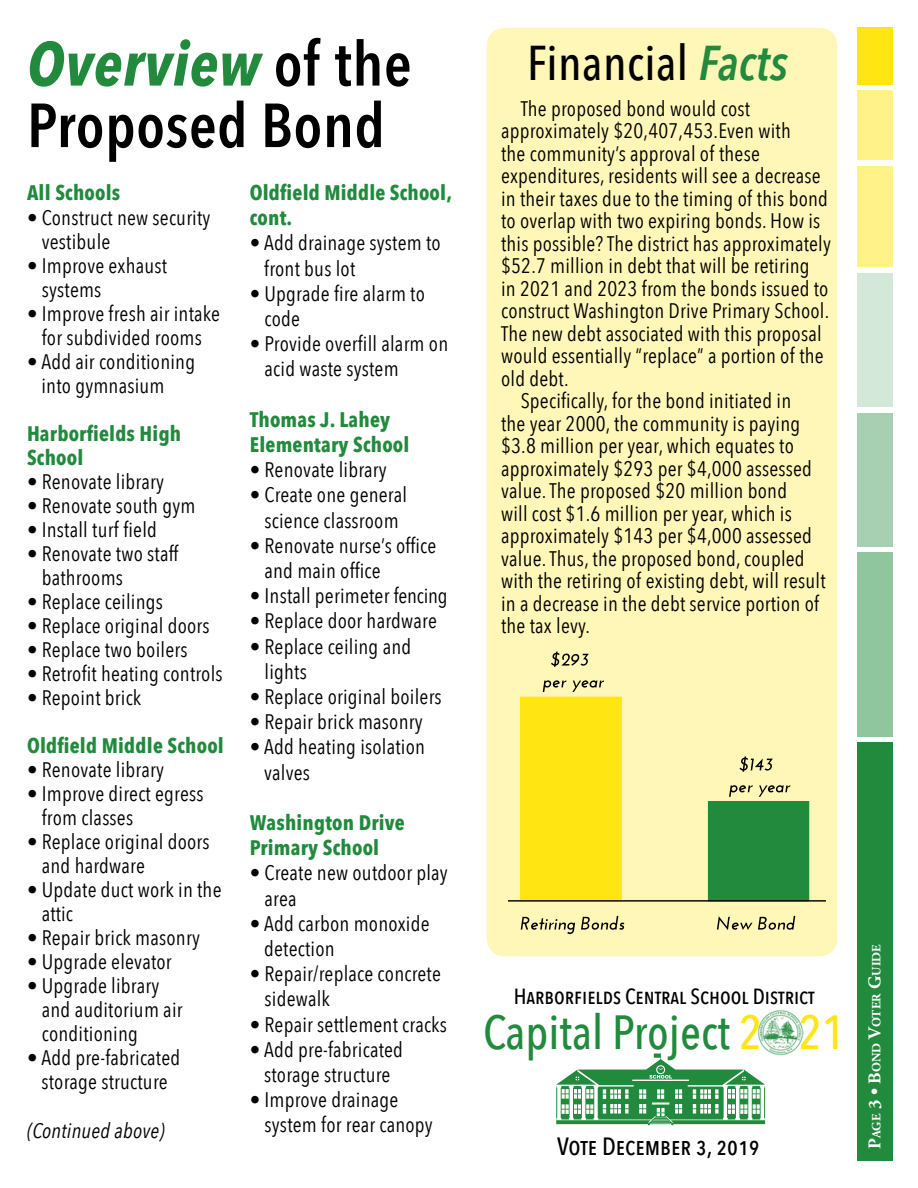
<style>
.page{position:relative;width:918px;height:1188px;background:#fff}
.page>*{position:absolute;margin:0;border:0;box-sizing:border-box;transform-origin:0 0}
.t1{font:italic 700 61.5px "Avenir Next Condensed";letter-spacing:.01em;color:#218a3d}
.t2{font:600 61.5px "Avenir Next Condensed";letter-spacing:.01em;color:#000}
.t3{font:500 48.75px "Avenir Next Condensed";letter-spacing:.01em;color:#000}
.t4{font:500 47.85px "Avenir Next Condensed";color:#218a3d}
.t5{font:500 24.9px "Avenir Next Condensed";color:#000}
.t6{font:500 21.9px "Avenir Next Condensed";color:#000}
.t7{font:21px/25.2px "Avenir Next Condensed";letter-spacing:.01em;color:#000}
.t8{font:700 21px/25.2px "Avenir Next Condensed";letter-spacing:.01em;color:#218a3d}
.t9{font:italic 21px "Avenir Next Condensed";letter-spacing:.01em;color:#000}
.t10{font:700 12.6px "Adobe Garamond";color:#fff}
.s1{font-weight:600;font-style:normal;color:#000}
.s2{font-weight:600;font-style:italic;color:#218a3d}
.s3{color:#ffe512}
.s4{font-size:18px}
</style>
<div class="page">
<img style="left:758px;top:1010px;width:46px;height:45px">
<div style="left:487px;top:28px;width:350px;height:928px;background:#fff7b8;border-radius:18px"></div>
<div style="left:858px;top:743px;width:35px;height:418px;background:#218a3d"></div>
<div style="left:858px;top:553px;width:35px;height:184px;background:#90c59e"></div>
<div style="left:858px;top:413px;width:35px;height:134px;background:#a6d0b1"></div>
<div style="left:858px;top:273px;width:35px;height:134px;background:#d3e8d8"></div>
<div style="left:858px;top:166px;width:35px;height:101px;background:#fff288"></div>
<div style="left:858px;top:91px;width:35px;height:69px;background:#fff288"></div>
<div style="left:858px;top:27px;width:35px;height:57px;background:#ffe512"></div>
<div style="left:708px;top:802px;width:101px;height:99px;background:#218a3d"></div>
<div style="left:708px;top:801px;width:101px;height:100px;border:1px solid #218a3d"></div>
<div style="left:521px;top:697px;width:100px;height:204px;background:#ffe512"></div>
<div style="left:520px;top:697px;width:102px;height:205px;border:2px solid #ffe512"></div>
<svg style="left:551px;top:652px;width:38px;height:15px"></svg>
<svg style="left:543px;top:680px;width:23px;height:12px"></svg>
<svg style="left:572px;top:680px;width:32px;height:12px"></svg>
<svg style="left:740px;top:757px;width:33px;height:15px"></svg>
<svg style="left:729px;top:785px;width:24px;height:12px"></svg>
<svg style="left:759px;top:785px;width:31px;height:12px"></svg>
<svg style="left:717px;top:916px;width:35px;height:14px"></svg>
<svg style="left:758px;top:916px;width:37px;height:14px"></svg>
<svg style="left:521px;top:917px;width:54px;height:17px"></svg>
<svg style="left:581px;top:916px;width:43px;height:14px"></svg>
<hr style="left:509px;top:900px;width:316px;height:2px;background:#000">
<svg style="left:556px;top:1053px;width:209px;height:72px"></svg>
<h1 class="t1" style="left:27px;top:26px;width:386px">Overview <span class="s1">of the</span></h1>
<h2 class="t3" style="left:527px;top:34px;width:262px">Financial <span class="s2">Facts</span></h2>
<h1 class="t2" style="left:27px;top:72px;width:360px">Proposed Bond</h1>
<p class="t7" style="left:521px;top:95px;width:231px">The proposed bond would cost</p>
<p class="t7" style="left:501px;top:118px;width:291px">approximately $20,407,453.Even with</p>
<p class="t7" style="left:501px;top:140px;width:260px">the community’s approval of these</p>
<p class="t7" style="left:501px;top:163px;width:321px">expenditures, residents will see a decrease</p>
<p class="t7" style="left:501px;top:185px;width:328px">in their taxes due to the timing of this bond</p>
<p class="t7" style="left:501px;top:207px;width:321px">to overlap with two expiring bonds. How is</p>
<p class="t7" style="left:501px;top:230px;width:331px">this possible? The district has approximately</p>
<p class="t7" style="left:501px;top:252px;width:310px">$52.7 million in debt that will be retiring</p>
<p class="t7" style="left:501px;top:275px;width:329px">in 2021 and 2023 from the bonds issued to</p>
<p class="t7" style="left:501px;top:297px;width:330px">construct Washington Drive Primary School.</p>
<p class="t7" style="left:501px;top:320px;width:322px">The new debt associated with this proposal</p>
<p class="t7" style="left:501px;top:342px;width:324px">would essentially “replace” a portion of the</p>
<p class="t7" style="left:501px;top:365px;width:69px">old debt.</p>
<p class="t7" style="left:521px;top:387px;width:272px">Specifically, for the bond initiated in</p>
<p class="t7" style="left:501px;top:410px;width:301px">the year 2000, the community is paying</p>
<p class="t7" style="left:501px;top:432px;width:294px">$3.8 million per year, which equates to</p>
<p class="t7" style="left:501px;top:455px;width:312px">approximately $293 per $4,000 assessed</p>
<p class="t7" style="left:501px;top:477px;width:288px">value. The proposed $20 million bond</p>
<p class="t7" style="left:501px;top:500px;width:292px">will cost $1.6 million per year, which is</p>
<p class="t7" style="left:501px;top:522px;width:312px">approximately $143 per $4,000 assessed</p>
<p class="t7" style="left:501px;top:545px;width:305px">value. Thus, the proposed bond, coupled</p>
<p class="t7" style="left:501px;top:567px;width:326px">with the retiring of existing debt, will result</p>
<p class="t7" style="left:501px;top:590px;width:320px">in a decrease in the debt service portion of</p>
<p class="t7" style="left:501px;top:612px;width:90px">the tax levy.</p>
<p class="t8" style="left:250px;top:180px;width:204px">Oldfield Middle School, cont.</p>
<p class="t7" style="left:264px;top:230px;width:178px;text-indent:-14px">• Add drainage system to front bus lot</p>
<p class="t7" style="left:265px;top:280px;width:162px;text-indent:-15px">• Upgrade fire alarm to code</p>
<p class="t7" style="left:265px;top:330px;width:185px;text-indent:-15px">• Provide overfill alarm on acid waste system</p>
<p class="t8" style="left:250px;top:407px;width:161px">Thomas J. Lahey<br>Elementary School</p>
<p class="t7" style="left:250px;top:456px;width:138px">• Renovate library</p>
<p class="t7" style="left:250px;top:482px;width:159px;text-align:center">• Create one general science classroom</p>
<p class="t7" style="left:265px;top:532px;width:173px;text-indent:-15px">• Renovate nurse’s office and main office</p>
<p class="t7" style="left:250px;top:582px;width:199px">• Install perimeter fencing</p>
<p class="t7" style="left:250px;top:608px;width:189px">• Replace door hardware</p>
<p class="t7" style="left:265px;top:633px;width:148px;text-indent:-15px">• Replace ceiling and lights</p>
<p class="t7" style="left:250px;top:683px;width:194px">• Replace original boilers</p>
<p class="t7" style="left:250px;top:708px;width:174px">• Repair brick masonry</p>
<p class="t7" style="left:264px;top:734px;width:162px;text-indent:-14px">• Add heating isolation valves</p>
<p class="t8" style="left:250px;top:810px;width:157px">Washington Drive<br>Primary School</p>
<p class="t7" style="left:265px;top:860px;width:185px;text-indent:-15px">• Create new outdoor play area</p>
<p class="t7" style="left:264px;top:910px;width:167px;text-indent:-14px">• Add carbon monoxide detection</p>
<p class="t7" style="left:265px;top:960px;width:178px;text-indent:-15px">• Repair/replace concrete sidewalk</p>
<p class="t7" style="left:250px;top:1011px;width:199px">• Repair settlement cracks</p>
<p class="t7" style="left:250px;top:1036px;width:155px;text-align:center">• Add pre-fabricated storage structure</p>
<p class="t7" style="left:265px;top:1086px;width:170px;text-indent:-15px">• Improve drainage system for rear canopy</p>
<p class="t8" style="left:27px;top:180px;width:95px">All Schools</p>
<p class="t7" style="left:42px;top:204px;width:170px;line-height:24px;text-indent:-15px">• Construct new security vestibule</p>
<p class="t7" style="left:42px;top:252px;width:127px;line-height:24px;text-indent:-15px">• Improve exhaust systems</p>
<p class="t7" style="left:27px;top:300px;width:195px;line-height:24px;text-align:center">• Improve fresh air intake for subdivided rooms</p>
<p class="t7" style="left:41px;top:348px;width:155px;line-height:24px;text-indent:-14px">• Add air conditioning into gymnasium</p>
<p class="t8" style="left:27px;top:421px;width:156px;line-height:24px">Harborfields High<br>School</p>
<p class="t7" style="left:27px;top:468px;width:138px">• Renovate library</p>
<p class="t7" style="left:27px;top:492px;width:170px">• Renovate south gym</p>
<p class="t7" style="left:27px;top:516px;width:132px">• Install turf field</p>
<p class="t7" style="left:42px;top:540px;width:138px;line-height:24px;text-indent:-15px">• Renovate two staff bathrooms</p>
<p class="t7" style="left:27px;top:588px;width:138px">• Replace ceilings</p>
<p class="t7" style="left:27px;top:612px;width:184px">• Replace original doors</p>
<p class="t7" style="left:27px;top:636px;width:162px">• Replace two boilers</p>
<p class="t7" style="left:27px;top:660px;width:197px">• Retrofit heating controls</p>
<p class="t7" style="left:27px;top:684px;width:116px">• Repoint brick</p>
<p class="t8" style="left:27px;top:733px;width:198px">Oldfield Middle School</p>
<p class="t7" style="left:27px;top:756px;width:138px">• Renovate library</p>
<p class="t7" style="left:42px;top:780px;width:163px;line-height:24px;text-indent:-15px">• Improve direct egress from classes</p>
<p class="t7" style="left:42px;top:828px;width:169px;line-height:24px;text-indent:-15px">• Replace original doors and hardware</p>
<p class="t7" style="left:42px;top:876px;width:181px;line-height:24px;text-indent:-15px">• Update duct work in the attic</p>
<p class="t7" style="left:27px;top:924px;width:174px">• Repair brick masonry</p>
<p class="t7" style="left:27px;top:948px;width:146px">• Upgrade elevator</p>
<p class="t7" style="left:42px;top:972px;width:142px;line-height:24px;text-indent:-15px">• Upgrade library and auditorium air conditioning</p>
<p class="t7" style="left:27px;top:1044px;width:155px;line-height:24px;text-align:center">• Add pre-fabricated storage structure</p>
<p class="t9" style="left:27px;top:1118px;width:139px">(Continued above)</p>
<p class="t6" style="left:514px;top:983px;width:302px">HARBORFIELDS CENTRAL SCHOOL DISTRICT</p>
<h3 class="t4" style="left:483px;top:1003px;width:363px">Capital Project <span class="s3">2 21</span></h3>
<p class="t5" style="left:557px;top:1131px;width:204px">VOTE DECEMBER 3, 2019</p>
<p class="t10" style="left:870px;top:1149px;width:206px;rotate:-90deg"><span class="s4">P</span>age <span class="s4">3 • B</span>ond <span class="s4">V</span>oter <span class="s4">G</span>uide</p>
</div>
